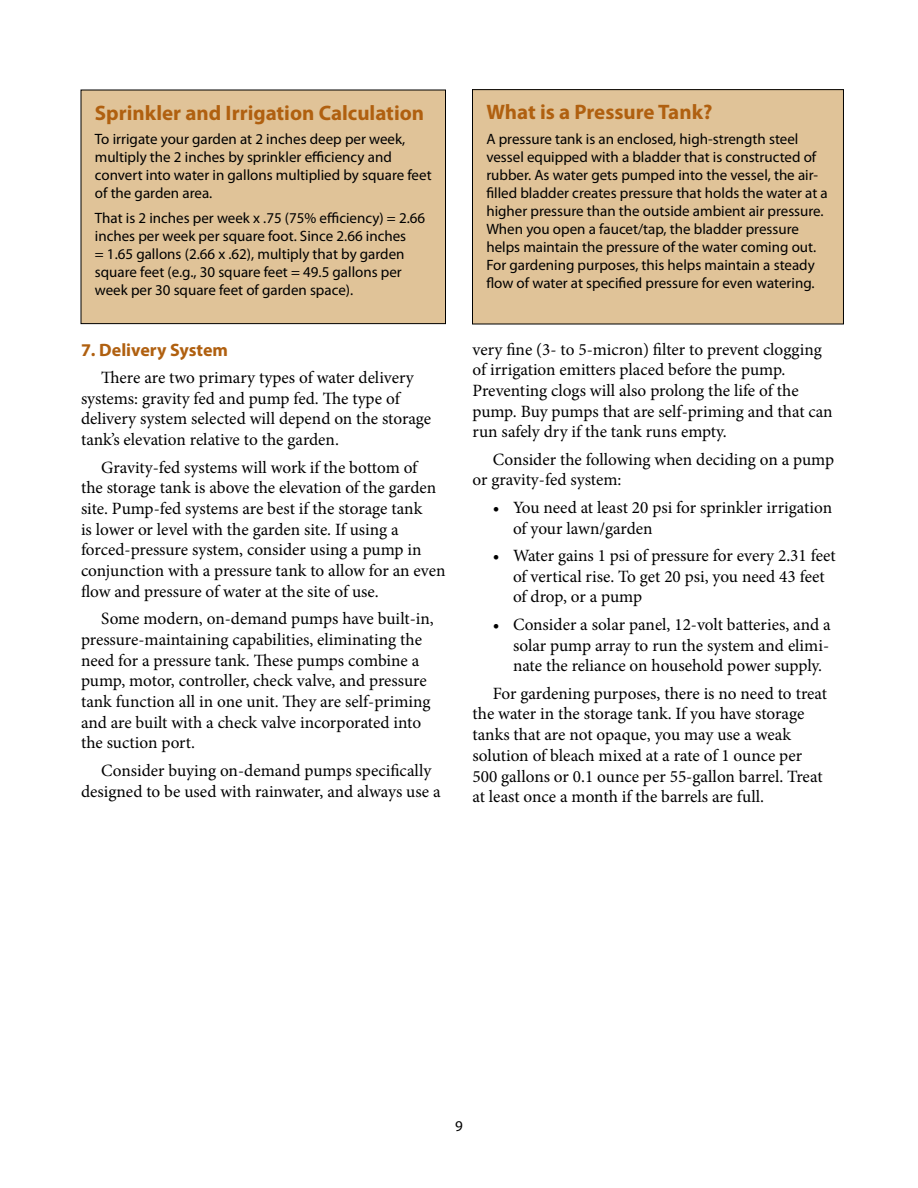
<style>
.page{position:relative;width:918px;height:1188px;background:#fff}
.page>*{position:absolute;margin:0;border:0;box-sizing:border-box;transform-origin:0 0}
.Subhead_1{font:700 21px "Myriad Pro";color:#b06010}
.Subhead_2{font:700 18px "Myriad Pro";color:#b06010}
.Body_text{font:17.25px/20.7px "Minion Pro";letter-spacing:-.005em;color:#000}
.t1{font:15px/18px "Myriad Pro";color:#000}
</style>
<div class="page">
<div style="left:81px;top:90px;width:365px;height:234px;background:#e0c398"></div>
<div style="left:81px;top:90px;width:365px;height:234px;border:1px solid #000"></div>
<div style="left:472px;top:90px;width:371px;height:234px;background:#e0c398"></div>
<div style="left:472px;top:89px;width:372px;height:235px;border:1px solid #000"></div>
<h2 class="Subhead_1" style="left:95px;top:99px;width:331px">Sprinkler and Irrigation Calculation</h2>
<p class="t1" style="left:95px;top:130px;width:338px">To irrigate your garden at 2 inches deep per week, multiply the 2 inches by sprinkler efficiency and convert into water in gallons multiplied by square feet of the garden area.</p>
<p class="t1" style="left:95px;top:209px;width:332px">That is 2 inches per week x .75 (75% efficiency) = 2.66 inches per week per square foot. Since 2.66 inches<br>= 1.65 gallons (2.66 x .62), multiply that by garden square feet (e.g., 30 square feet = 49.5 gallons per week per 30 square feet of garden space).</p>
<h3 class="Subhead_2" style="left:81px;top:338px;width:149px">7. Delivery System</h3>
<p class="Body_text" style="left:81px;top:367px;width:352px;text-indent:20px">There are two primary types of water delivery systems: gravity fed and pump fed. The type of delivery system selected will depend on the storage tank’s elevation relative to the garden.</p>
<p class="Body_text" style="left:81px;top:457px;width:366px;text-indent:20px">Gravity-fed systems will work if the bottom of<br>the storage tank is above the elevation of the garden site. Pump-fed systems are best if the storage tank<br>is lower or level with the garden site. If using a forced-pressure system, consider using a pump in conjunction with a pressure tank to allow for an even flow and pressure of water at the site of use.</p>
<p class="Body_text" style="left:81px;top:608px;width:354px;text-indent:20px">Some modern, on-demand pumps have built-in, pressure-maintaining capabilities, eliminating the need for a pressure tank. These pumps combine a pump, motor, controller, check valve, and pressure tank function all in one unit. They are self-priming and are built with a check valve incorporated into the suction port.</p>
<p class="Body_text" style="left:81px;top:760px;width:361px;text-indent:20px">Consider buying on-demand pumps specifically designed to be used with rainwater, and always use a</p>
<h2 class="Subhead_1" style="left:486px;top:98px;width:228px">What is a Pressure Tank?</h2>
<p class="t1" style="left:486px;top:130px;width:343px">A pressure tank is an enclosed, high-strength steel vessel equipped with a bladder that is constructed of rubber. As water gets pumped into the vessel, the air&shy;filled bladder creates pressure that holds the water at a higher pressure than the outside ambient air pressure.<br>When you open a faucet/tap, the bladder pressure helps maintain the pressure of the water coming out.<br>For gardening purposes, this helps maintain a steady flow of water at specified pressure for even watering.</p>
<p class="Body_text" style="left:472px;top:339px;width:362px">very fine (3- to 5-micron) filter to prevent clogging of irrigation emitters placed before the pump.<br>Preventing clogs will also prolong the life of the pump. Buy pumps that are self-priming and that can run safely dry if the tank runs empty.</p>
<p class="Body_text" style="left:472px;top:449px;width:363px;text-indent:20px">Consider the following when deciding on a pump or gravity-fed system:</p>
<p class="Body_text" style="left:513px;top:497px;width:321px;text-indent:-20px">• You need at least 20 psi for sprinkler irrigation of your lawn/garden</p>
<p class="Body_text" style="left:513px;top:545px;width:324px;text-indent:-20px">• Water gains 1 psi of pressure for every 2.31 feet of vertical rise. To get 20 psi, you need 43 feet of drop, or a pump</p>
<p class="Body_text" style="left:513px;top:614px;width:319px;text-align:justify;text-indent:-20px">• Consider a solar panel, 12-volt batteries, and a solar pump array to run the system and elimi&shy;nate the reliance on household power supply.</p>
<p class="Body_text" style="left:472px;top:683px;width:356px;text-indent:20px">For gardening purposes, there is no need to treat the water in the storage tank. If you have storage tanks that are not opaque, you may use a weak solution of bleach mixed at a rate of 1 ounce per 500 gallons or 0.1 ounce per 55-gallon barrel. Treat at least once a month if the barrels are full.</p>
<p class="t1" style="left:455px;top:1117px;width:9px">9</p>
</div>
